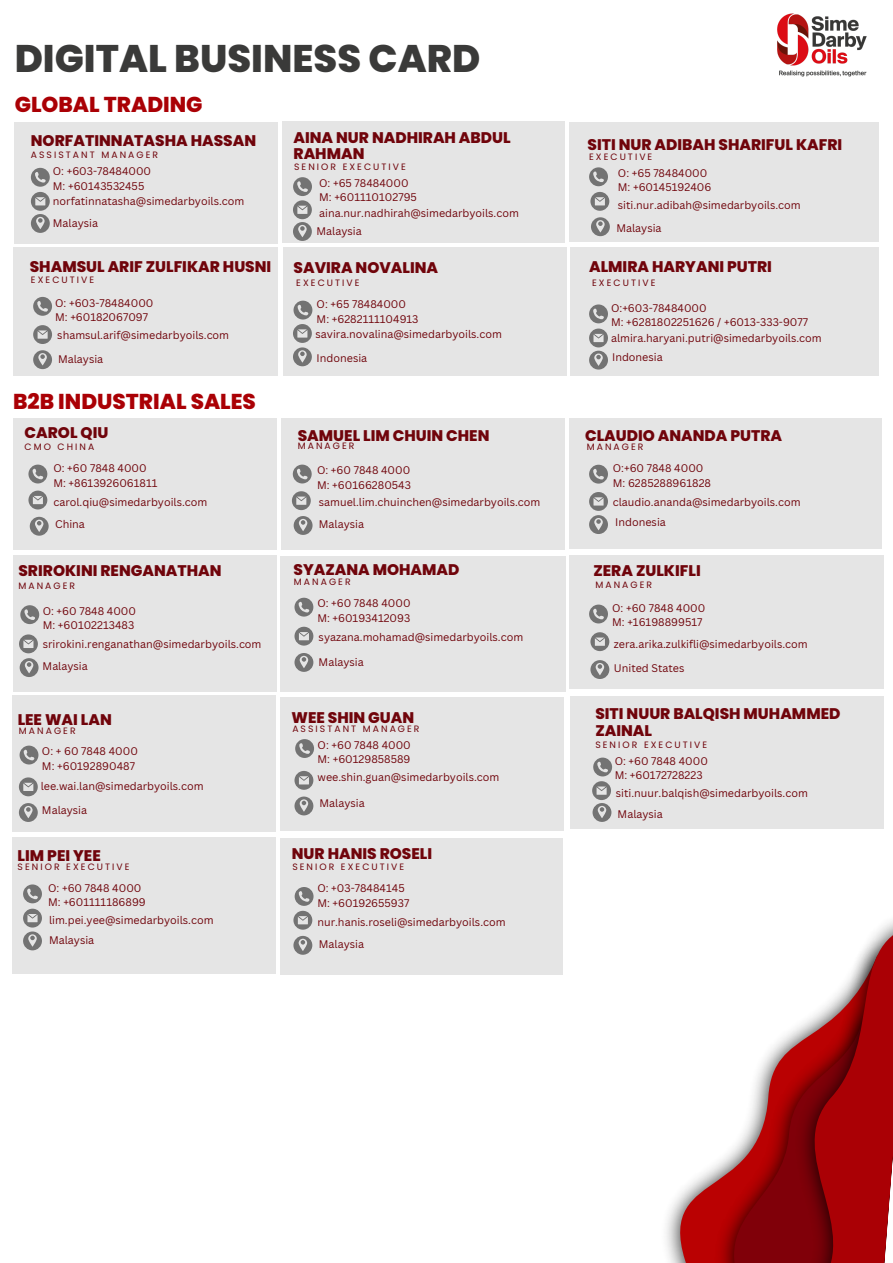
<style>
.page{position:relative;width:893px;height:1263px;background:#fff}
.page>*{position:absolute;margin:0;border:0;box-sizing:border-box;transform-origin:0 0}
.t1{font:800 38.47px "Poppins";color:#3a3a39}
.t2{font:800 21.52px "Poppins";color:#aa0005}
.t3{font:800 15.38px/16.9px "Poppins";color:#70040b}
.t4{font:10.8px/14.3px "Canva Sans";color:#70040b}
.t5{font:9.23px "Poppins";letter-spacing:.225em;color:#70040b}
</style>
<div class="page">
<img style="left:777px;top:13px;width:90px;height:64px">
<div style="left:14px;top:122px;width:263px;height:121px;background:#e5e5e5"></div>
<svg style="left:31px;top:168px;width:19px;height:65px"></svg>
<div style="left:569px;top:122px;width:309px;height:120px;background:#e5e5e5"></div>
<div style="left:13px;top:247px;width:264px;height:128px;background:#e5e5e5"></div>
<svg style="left:33px;top:297px;width:19px;height:19px"></svg>
<svg style="left:33px;top:325px;width:19px;height:19px"></svg>
<svg style="left:33px;top:350px;width:19px;height:19px"></svg>
<div style="left:570px;top:247px;width:308px;height:128px;background:#e5e5e5"></div>
<svg style="left:589px;top:304px;width:19px;height:19px"></svg>
<svg style="left:589px;top:329px;width:19px;height:41px"></svg>
<div style="left:281px;top:418px;width:283px;height:132px;background:#e5e5e5"></div>
<div style="left:569px;top:418px;width:312px;height:131px;background:#e5e5e5"></div>
<svg style="left:589px;top:465px;width:19px;height:19px"></svg>
<svg style="left:589px;top:492px;width:19px;height:42px"></svg>
<div style="left:13px;top:555px;width:263px;height:137px;background:#e5e5e5"></div>
<svg style="left:20px;top:605px;width:19px;height:19px"></svg>
<svg style="left:19px;top:634px;width:20px;height:43px"></svg>
<div style="left:569px;top:555px;width:314px;height:134px;background:#e5e5e5"></div>
<svg style="left:589px;top:605px;width:19px;height:18px"></svg>
<svg style="left:590px;top:632px;width:19px;height:19px"></svg>
<svg style="left:590px;top:660px;width:19px;height:19px"></svg>
<div style="left:280px;top:838px;width:283px;height:136px;background:#e5e5e5"></div>
<svg style="left:293px;top:887px;width:20px;height:43px"></svg>
<svg style="left:293px;top:936px;width:19px;height:19px"></svg>
<div style="left:12px;top:837px;width:263px;height:137px;background:#e5e5e5"></div>
<svg style="left:23px;top:884px;width:19px;height:19px"></svg>
<svg style="left:23px;top:909px;width:19px;height:41px"></svg>
<div style="left:280px;top:697px;width:283px;height:134px;background:#e5e5e5"></div>
<svg style="left:295px;top:739px;width:19px;height:19px"></svg>
<svg style="left:294px;top:771px;width:19px;height:19px"></svg>
<svg style="left:294px;top:796px;width:19px;height:19px"></svg>
<div style="left:570px;top:697px;width:313px;height:132px;background:#e5e5e5"></div>
<svg style="left:592px;top:757px;width:20px;height:65px"></svg>
<svg style="left:293px;top:465px;width:19px;height:18px"></svg>
<svg style="left:292px;top:491px;width:19px;height:19px"></svg>
<svg style="left:294px;top:516px;width:18px;height:19px"></svg>
<div style="left:12px;top:696px;width:263px;height:136px;background:#e5e5e5"></div>
<svg style="left:20px;top:746px;width:18px;height:18px"></svg>
<svg style="left:19px;top:777px;width:19px;height:19px"></svg>
<svg style="left:19px;top:803px;width:19px;height:19px"></svg>
<div style="left:280px;top:556px;width:286px;height:136px;background:#e5e5e5"></div>
<svg style="left:294px;top:598px;width:19px;height:19px"></svg>
<svg style="left:294px;top:627px;width:19px;height:19px"></svg>
<svg style="left:294px;top:653px;width:19px;height:19px"></svg>
<div style="left:13px;top:418px;width:263px;height:132px;background:#e5e5e5"></div>
<svg style="left:28px;top:465px;width:19px;height:18px"></svg>
<svg style="left:28px;top:491px;width:19px;height:18px"></svg>
<svg style="left:30px;top:517px;width:19px;height:19px"></svg>
<svg style="left:666px;top:1185px;width:24px;height:78px"></svg>
<img style="left:690px;top:1170px;width:19px;height:93px">
<svg style="left:709px;top:1068px;width:52px;height:195px"></svg>
<img style="left:761px;top:1054px;width:8px;height:209px">
<svg style="left:769px;top:920px;width:124px;height:343px"></svg>
<div style="left:282px;top:121px;width:282px;height:122px;background:#e5e5e5"></div>
<svg style="left:293px;top:177px;width:19px;height:64px"></svg>
<div style="left:283px;top:247px;width:283px;height:128px;background:#e5e5e5"></div>
<svg style="left:293px;top:301px;width:19px;height:65px"></svg>
<svg style="left:589px;top:167px;width:19px;height:19px"></svg>
<svg style="left:590px;top:192px;width:19px;height:19px"></svg>
<svg style="left:591px;top:217px;width:19px;height:19px"></svg>
<p class="t1" style="left:15px;top:31px;width:467px">DIGITAL BUSINESS CARD</p>
<p class="t2" style="left:15px;top:89px;width:189px">GLOBAL TRADING</p>
<p class="t3" style="left:31px;top:132px;width:227px">NORFATINNATASHA HASSAN</p>
<h2 class="t5" style="left:31px;top:148px;width:129px">ASSISTANT MANAGER</h2>
<h3 class="t4" style="left:53px;top:164px;width:100px">O: +603-78484000<br>M: +60143532455</h3>
<p class="t4" style="left:53px;top:194px;width:193px">norfatinnatasha@simedarbyoils.com</p>
<p class="t4" style="left:53px;top:216px;width:47px">Malaysia</p>
<p class="t3" style="left:30px;top:258px;width:243px">SHAMSUL ARIF ZULFIKAR HUSNI</p>
<h4 class="t5" style="left:31px;top:274px;width:65px">EXECUTIVE</h4>
<h5 class="t4" style="left:55px;top:295px;width:100px">O: +603-78484000<br>M: +60182067097</h5>
<p class="t4" style="left:57px;top:328px;width:173px">shamsul.arif@simedarbyoils.com</p>
<h5 class="t4" style="left:58px;top:352px;width:47px">Malaysia</h5>
<h5 class="t2" style="left:13px;top:386px;width:244px">B2B INDUSTRIAL SALES</h5>
<p class="t3" style="left:25px;top:424px;width:85px">CAROL QIU</p>
<p class="t5" style="left:25px;top:440px;width:71px">CMO CHINA</p>
<p class="t4" style="left:53px;top:461px;width:106px">O: +60 7848 4000<br>M: +8613926061811</p>
<h5 class="t4" style="left:53px;top:495px;width:155px">carol.qiu@simedarbyoils.com</h5>
<h3 class="t4" style="left:55px;top:517px;width:31px">China</h3>
<p class="t3" style="left:18px;top:562px;width:205px">SRIROKINI RENGANATHAN</p>
<p class="t5" style="left:18px;top:580px;width:58px">MANAGER</p>
<h4 class="t4" style="left:43px;top:603px;width:95px">O: +60 7848 4000<br>M: +60102213483</h4>
<h5 class="t4" style="left:43px;top:636px;width:220px">srirokini.renganathan@simedarbyoils.com</h5>
<p class="t4" style="left:43px;top:659px;width:47px">Malaysia</p>
<h5 class="t3" style="left:18px;top:711px;width:96px">LEE WAI LAN</h5>
<h5 class="t5" style="left:19px;top:724px;width:58px">MANAGER</h5>
<h3 class="t4" style="left:42px;top:744px;width:97px">O: + 60 7848 4000<br>M: +60192890487</h3>
<h4 class="t4" style="left:41px;top:778px;width:164px">lee.wai.lan@simedarbyoils.com</h4>
<p class="t4" style="left:42px;top:803px;width:47px">Malaysia</p>
<h3 class="t3" style="left:18px;top:847px;width:85px">LIM PEI YEE</h3>
<p class="t5" style="left:18px;top:860px;width:113px">SENIOR EXECUTIVE</p>
<p class="t4" style="left:48px;top:880px;width:99px">O: +60 7848 4000<br>M: +601111186899</p>
<p class="t4" style="left:49px;top:912px;width:166px">lim.pei.yee@simedarbyoils.com</p>
<p class="t4" style="left:49px;top:933px;width:47px">Malaysia</p>
<p class="t3" style="left:293px;top:129px;width:219px;line-height:16.4px">AINA NUR NADHIRAH ABDUL<br>RAHMAN</p>
<h4 class="t5" style="left:294px;top:160px;width:113px">SENIOR EXECUTIVE</h4>
<h5 class="t4" style="left:319px;top:176px;width:99px">O: +65 78484000<br>M: +601110102795</h5>
<h5 class="t4" style="left:319px;top:205px;width:201px">aina.nur.nadhirah@simedarbyoils.com</h5>
<p class="t4" style="left:316px;top:223px;width:47px">Malaysia</p>
<p class="t3" style="left:293px;top:259px;width:146px">SAVIRA NOVALINA</p>
<p class="t5" style="left:296px;top:276px;width:65px">EXECUTIVE</p>
<h4 class="t4" style="left:317px;top:297px;width:103px">O: +65 78484000<br>M: +6282111104913</h4>
<h5 class="t4" style="left:315px;top:327px;width:188px">savira.novalina@simedarbyoils.com</h5>
<h3 class="t4" style="left:317px;top:351px;width:52px">Indonesia</h3>
<p class="t3" style="left:298px;top:427px;width:193px">SAMUEL LIM CHUIN CHEN</p>
<h5 class="t5" style="left:298px;top:440px;width:58px">MANAGER</h5>
<p class="t4" style="left:317px;top:463px;width:95px">O: +60 7848 4000<br>M: +60166280543</p>
<p class="t4" style="left:319px;top:494px;width:223px">samuel.lim.chuinchen@simedarbyoils.com</p>
<h4 class="t4" style="left:319px;top:516px;width:47px">Malaysia</h4>
<h5 class="t3" style="left:293px;top:561px;width:168px">SYAZANA MOHAMAD</h5>
<p class="t5" style="left:294px;top:575px;width:58px">MANAGER</p>
<h5 class="t4" style="left:317px;top:596px;width:95px">O: +60 7848 4000<br>M: +60193412093</h5>
<h3 class="t4" style="left:319px;top:629px;width:206px">syazana.mohamad@simedarbyoils.com</h3>
<h3 class="t4" style="left:319px;top:655px;width:47px">Malaysia</h3>
<h4 class="t3" style="left:291px;top:709px;width:124px">WEE SHIN GUAN</h4>
<h5 class="t5" style="left:292px;top:723px;width:129px">ASSISTANT MANAGER</h5>
<h5 class="t4" style="left:317px;top:737px;width:95px">O: +60 7848 4000<br>M: +60129858589</h5>
<h2 class="t4" style="left:317px;top:770px;width:183px">wee.shin.guan@simedarbyoils.com</h2>
<p class="t4" style="left:319px;top:796px;width:47px">Malaysia</p>
<h4 class="t3" style="left:292px;top:845px;width:142px">NUR HANIS ROSELI</h4>
<p class="t5" style="left:292px;top:860px;width:113px">SENIOR EXECUTIVE</p>
<h5 class="t4" style="left:317px;top:881px;width:93px">O: +03-78484145<br>M: +60192655937</h5>
<p class="t4" style="left:317px;top:914px;width:190px">nur.hanis.roseli@simedarbyoils.com</p>
<h5 class="t4" style="left:319px;top:937px;width:47px">Malaysia</h5>
<h4 class="t3" style="left:587px;top:136px;width:256px">SITI NUR ADIBAH SHARIFUL KAFRI</h4>
<h5 class="t5" style="left:589px;top:150px;width:65px">EXECUTIVE</h5>
<p class="t4" style="left:618px;top:166px;width:95px">O: +65 78484000<br>M: +60145192406</p>
<h5 class="t4" style="left:618px;top:198px;width:184px">siti.nur.adibah@simedarbyoils.com</h5>
<p class="t4" style="left:616px;top:221px;width:47px">Malaysia</p>
<h3 class="t3" style="left:589px;top:259px;width:184px">ALMIRA HARYANI PUTRI</h3>
<p class="t5" style="left:592px;top:276px;width:65px">EXECUTIVE</p>
<p class="t4" style="left:611px;top:301px;width:198px">O:+603-78484000<br>M: +6281802251626 / +6013-333-9077</p>
<p class="t4" style="left:611px;top:330px;width:212px">almira.haryani.putri@simedarbyoils.com</p>
<h4 class="t4" style="left:612px;top:349px;width:52px">Indonesia</h4>
<h3 class="t3" style="left:585px;top:427px;width:199px">CLAUDIO ANANDA PUTRA</h3>
<h3 class="t5" style="left:587px;top:441px;width:58px">MANAGER</h3>
<p class="t4" style="left:613px;top:461px;width:100px">O:+60 7848 4000<br>M: 6285288961828</p>
<p class="t4" style="left:613px;top:495px;width:189px">claudio.ananda@simedarbyoils.com</p>
<p class="t4" style="left:615px;top:515px;width:52px">Indonesia</p>
<h5 class="t3" style="left:593px;top:562px;width:109px">ZERA ZULKIFLI</h5>
<h3 class="t5" style="left:595px;top:578px;width:58px">MANAGER</h3>
<p class="t4" style="left:612px;top:600px;width:95px">O: +60 7848 4000<br>M: +16198899517</p>
<p class="t4" style="left:614px;top:636px;width:195px">zera.arika.zulkifli@simedarbyoils.com</p>
<p class="t4" style="left:614px;top:661px;width:72px">United States</p>
<p class="t3" style="left:595px;top:705px;width:246px">SITI NUUR BALQISH MUHAMMED<br>ZAINAL</p>
<p class="t5" style="left:595px;top:738px;width:113px">SENIOR EXECUTIVE</p>
<h4 class="t4" style="left:614px;top:753px;width:95px">O: +60 7848 4000<br>M: +60172728223</h4>
<h5 class="t4" style="left:616px;top:786px;width:193px">siti.nuur.balqish@simedarbyoils.com</h5>
<p class="t4" style="left:617px;top:806px;width:47px">Malaysia</p>
</div>
